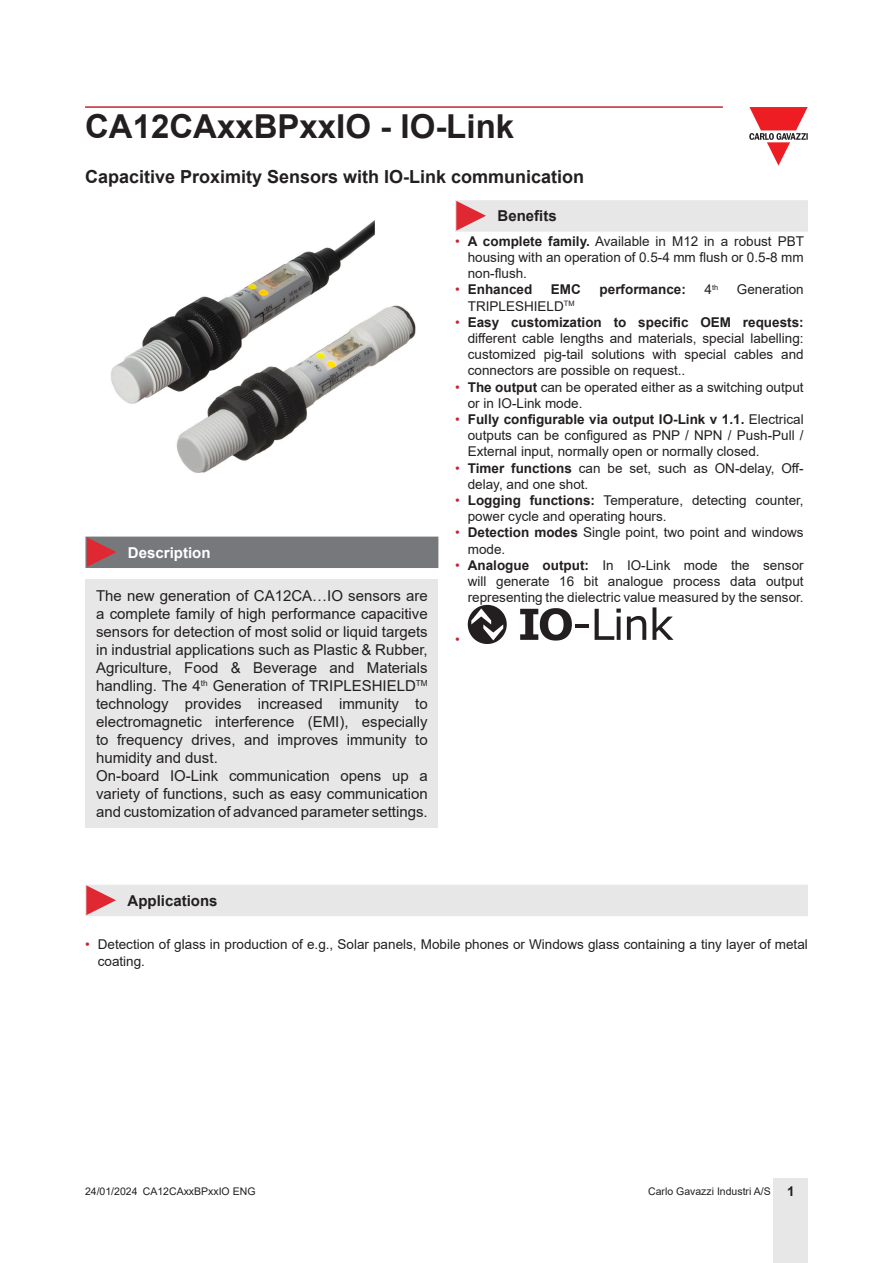
<style>
.page{position:relative;width:893px;height:1263px;background:#fff}
.page>*{position:absolute;margin:0;border:0;box-sizing:border-box;transform-origin:0 0}
.t1{font:700 33px "Arial";color:#231f20}
.Titolo02{font:700 18px "Arial";color:#231f20}
.Testo{font:15px/18px "Arial";color:#231f20;text-align:justify}
.Titolo03{font:700 15px "Arial";color:#231f20}
.Titolo04{font:700 15px "Arial";color:#fff}
.t2{font:13.5px/16.2px "Arial";color:#231f20}
.t3{font:700 13.5px "Arial";color:#231f20}
.t4{font:13.5px "Arial";color:#c42633}
.t5{font:10.5px "Arial";color:#231f20}
.t6{font:7.35px "Arial";color:#231f20}
.s1{color:#c42633}
.s2{font-weight:700}
.s3{font-weight:400;color:#c42633}
.s4{font-size:13.5px}
.s5{font-weight:700;font-size:13.5px}
</style>
<div class="page">
<hr style="left:85px;top:106px;width:638px;height:2px;background:#c42633">
<div style="left:774px;top:1178px;width:34px;height:85px;background:#e7e7e8"></div>
<svg style="left:749px;top:107px;width:59px;height:59px"></svg>
<div style="left:85px;top:580px;width:353px;height:248px;background:#e7e7e8"></div>
<img style="left:111px;top:220px;width:305px;height:253px">
<div style="left:85px;top:537px;width:353px;height:31px;background:#77787b"></div>
<div style="left:455px;top:200px;width:353px;height:32px;background:#e7e7e8"></div>
<svg style="left:520px;top:608px;width:52px;height:32px"></svg>
<hr style="left:576px;top:624px;width:13px;height:4px;background:#231f20">
<svg style="left:595px;top:609px;width:26px;height:31px"></svg>
<svg style="left:617px;top:616px;width:4px;height:24px"></svg>
<svg style="left:627px;top:616px;width:19px;height:24px"></svg>
<svg style="left:652px;top:607px;width:21px;height:33px"></svg>
<svg style="left:468px;top:605px;width:39px;height:39px"></svg>
<div style="left:85px;top:885px;width:723px;height:31px;background:#e7e7e8"></div>
<h1 class="t1" style="left:85px;top:103px;width:431px">CA12CAxxBPxxIO - IO-Link</h1>
<p class="Titolo02" style="left:85px;top:164px;width:501px">Capacitive Proximity Sensors with IO-Link communication</p>
<p class="Titolo04" style="left:128px;top:542px;width:84px">Description</p>
<p class="Testo" style="left:96px;top:587px;width:333px">The new generation of CA12CA…IO sensors are a complete family of high performance capacitive sensors for detection of most solid or liquid targets in industrial applications such as Plastic &amp; Rubber, Agriculture, Food &amp; Beverage and Materials handling. The 4<sup>th</sup> Generation of TRIPLESHIELD<sup>TM </sup>technology provides increased immunity to electromagnetic interference (EMI), especially to frequency drives, and improves immunity to humidity and dust.</p>
<p class="Testo" style="left:96px;top:767px;width:333px">On-board IO-Link communication opens up a variety of functions, such as easy communication and customization of advanced parameter settings.</p>
<p class="Titolo03" style="left:497px;top:206px;width:61px">Benefits</p>
<p class="t2" style="left:468px;top:233px;width:338px;text-align:justify;text-indent:-13px"><span class="s1">•</span> <span class="s2">A complete family.</span> Available in M12 in a robust PBT housing with an operation of 0.5-4 mm flush or 0.5-8 mm non-flush.</p>
<p class="t3" style="left:455px;top:280px;width:79px"><span class="s3">•</span> Enhanced</p>
<p class="t3" style="left:551px;top:280px;width:31px">EMC</p>
<p class="t3" style="left:600px;top:280px;width:88px">performance:</p>
<p class="t6" style="left:704px;top:282px;width:15px"><span class="s4">4</span>th</p>
<p class="t2" style="left:737px;top:281px;width:68px">Generation</p>
<p class="t2" style="left:468px;top:298px;width:108px">TRIPLESHIELD<sup>TM</sup></p>
<p class="t2" style="left:468px;top:314px;width:337px;text-align:justify;text-indent:-13px"><span class="s1">•</span> <span class="s2">Easy customization to specific OEM requests: </span>different cable lengths and materials, special labelling: customized pig-tail solutions with special cables and connectors are possible on request..</p>
<p class="t2" style="left:468px;top:379px;width:337px;text-indent:-13px"><span class="s1">•</span> <span class="s2">The output</span> can be operated either as a switching output or in IO-Link mode.</p>
<p class="t2" style="left:468px;top:411px;width:337px;text-align:justify;text-indent:-13px"><span class="s1">•</span> <span class="s2">Fully configurable via output IO-Link v 1.1.</span> Electrical outputs can be configured as PNP / NPN / Push-Pull / External input, normally open or normally closed.</p>
<p class="t2" style="left:468px;top:460px;width:337px;text-indent:-13px"><span class="s1">•</span> <span class="s2">Timer functions</span> can be set, such as ON-delay, Off&shy;delay, and one shot.</p>
<p class="t2" style="left:468px;top:492px;width:337px;text-indent:-13px"><span class="s1">•</span> <span class="s2">Logging functions:</span> Temperature, detecting counter, power cycle and operating hours.</p>
<p class="t2" style="left:468px;top:524px;width:337px;text-indent:-13px"><span class="s1">•</span> <span class="s2">Detection modes</span> Single point, two point and windows mode.</p>
<p class="t2" style="left:468px;top:557px;width:337px;text-align:justify;text-indent:-13px"><span class="s1">•</span> <span class="s2">Analogue output:</span> In IO-Link mode the sensor will generate 16 bit analogue process data output representing the dielectric value measured by the sensor.</p>
<p class="t4" style="left:455px;top:630px;width:6px">•</p>
<p class="Titolo03" style="left:128px;top:890px;width:92px">Applications</p>
<p class="t2" style="left:98px;top:936px;width:712px;text-indent:-13px"><span class="s1">•</span> Detection of glass in production of e.g., Solar panels, Mobile phones or Windows glass containing a tiny layer of metal coating.</p>
<p class="t5" style="left:85px;top:1183px;width:172px">24/01/2024 CA12CAxxBPxxIO ENG</p>
<p class="t5" style="left:648px;top:1183px;width:148px">Carlo Gavazzi Industri A/S <span class="s5">1</span></p>
</div>
